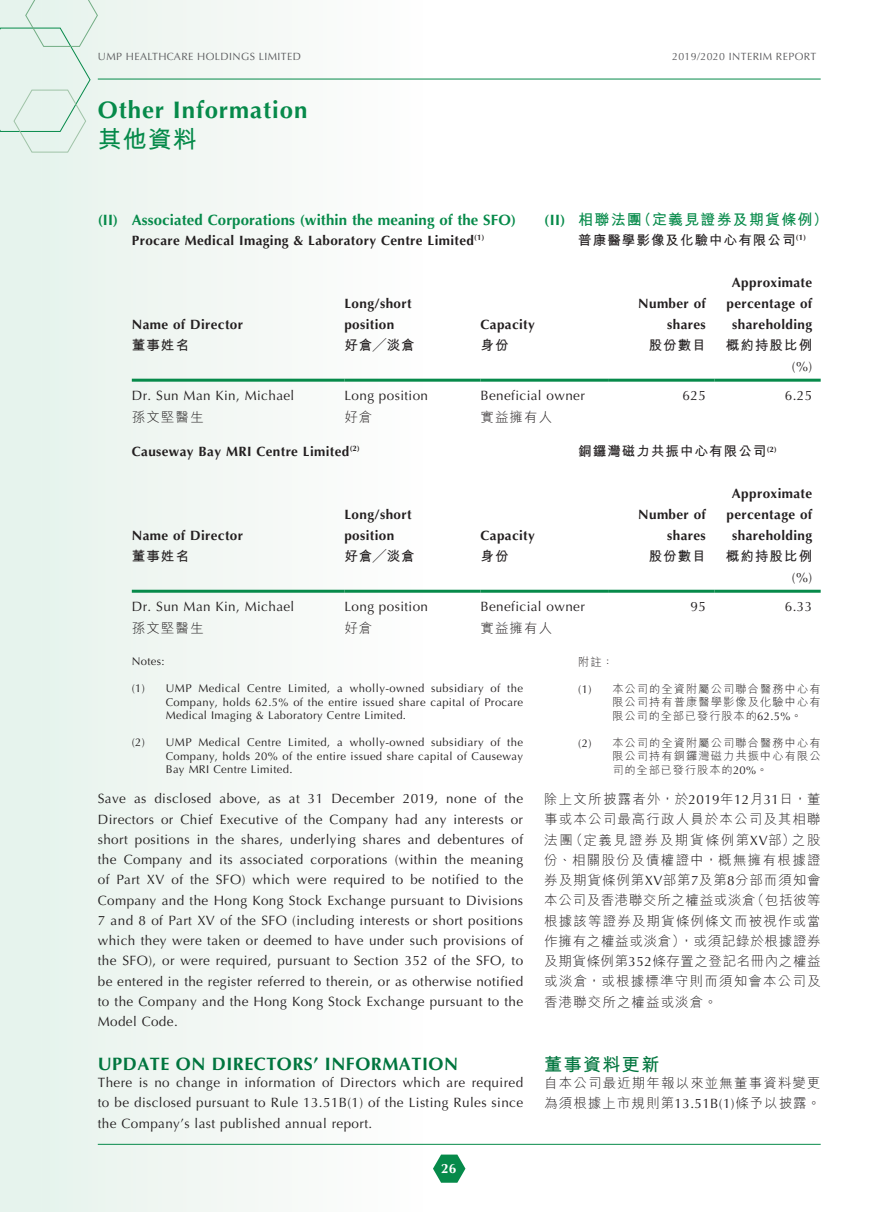
<style>
.page{position:relative;width:893px;height:1212px;background:#fff}
.page>*{position:absolute;margin:0;border:0;box-sizing:border-box;transform-origin:0 0}
.t1{font:700 24px "Optima LT Std";letter-spacing:.04em;color:#068a4a}
.t2{font:700 24px "M Hei HK";color:#068a4a}
._01_H1{font:700 18px "Optima LT Std";letter-spacing:.03em;color:#00753e}
._001_H1_c{font:700 18px "M Hei HK";letter-spacing:.08em;color:#00753e}
._02_H2{font:700 15px "Optima LT Std";letter-spacing:.01em;color:#068a4a}
._002_H2_c{font:700 15px "M Hei HK";letter-spacing:.08em;color:#068a4a}
._00_txt{font:13.5px/20.2px "Optima LT Std";letter-spacing:.03em;color:#231f20;text-align:justify}
._000_txt_c{font:300 13.5px/20.2px "M Hei HK";letter-spacing:.08em;color:#231f20;text-align:justify}
._50_Table_txt{font:700 13.5px "Optima LT Std";letter-spacing:.03em;color:#231f20}
._50_Table_txt-2{font:13.5px "Optima LT Std";letter-spacing:.03em;color:#231f20}
._03_H3{font:700 13.5px "Optima LT Std";letter-spacing:.03em;color:#231f20}
._50_Table_txt-3{font:700 13.5px "M Hei HK";letter-spacing:.08em;color:#231f20}
._003_H3_c{font:700 13.5px "M Hei HK";letter-spacing:.08em;color:#231f20}
._50_Table_txt-4{font:300 13.5px "M Hei HK";letter-spacing:.08em;color:#231f20}
.t3{font:700 13.5px "Optima LT Std";color:#fff}
._06_Notes{font:11.25px/13.5px "Optima LT Std";letter-spacing:.03em;color:#231f20;text-align:justify}
._006_Notes_c{font:300 11.25px/13.5px "M Hei HK";letter-spacing:.095em;color:#231f20;text-align:justify}
.t4{font:10.5px "Optima LT Std";letter-spacing:.04em;color:#5a5a5d}
.s1{font-family:"Optima LT Std"}
.s2{font-family:"Optima LT Std";font-weight:400}
</style>
<div class="page">
<div style="left:0;top:0;width:449px;height:1212px;background:linear-gradient(to right,#e5f2eb,#fffefe)"></div>
<svg style="left:433px;top:1154px;width:32px;height:29px"></svg>
<hr style="left:98px;top:1144px;width:723px;height:1px;background:#068a4a">
<hr style="left:98px;top:79px;width:723px;height:1px;background:#068a4a">
<svg style="left:0;top:0;width:98px;height:153px;background:#e1f0e9"></svg>
<hr style="left:132px;top:379px;width:212px;height:3px;background:#068a4a">
<hr style="left:344px;top:379px;width:136px;height:3px;background:#068a4a">
<hr style="left:480px;top:379px;width:128px;height:3px;background:#068a4a">
<hr style="left:608px;top:379px;width:106px;height:3px;background:#068a4a">
<hr style="left:714px;top:379px;width:107px;height:3px;background:#068a4a">
<hr style="left:132px;top:590px;width:212px;height:3px;background:#068a4a">
<hr style="left:344px;top:590px;width:136px;height:3px;background:#068a4a">
<hr style="left:480px;top:590px;width:128px;height:3px;background:#068a4a">
<hr style="left:608px;top:590px;width:106px;height:3px;background:#068a4a">
<hr style="left:714px;top:590px;width:107px;height:3px;background:#068a4a">
<p class="t4" style="left:98px;top:50px;width:205px">UMP HEALTHCARE HOLDINGS LIMITED</p>
<p class="t4" style="left:672px;top:50px;width:146px">2019/2020 INTERIM REPORT</p>
<h1 class="t1" style="left:98px;top:96px;width:211px">Other Information</h1>
<h1 class="t2" style="left:98px;top:121px;width:100px">其他資料</h1>
<p class="_02_H2" style="left:98px;top:211px;width:420px">(II) Associated Corporations (within the meaning of the SFO)</p>
<p class="_03_H3" style="left:132px;top:232px;width:354px">Procare Medical Imaging &amp; Laboratory Centre Limited<sup>(1)</sup></p>
<p class="_002_H2_c" style="left:544px;top:209px;width:285px"><span class="s1">(II)</span> 相聯法團（定義見證券及期貨條例）</p>
<p class="_003_H3_c" style="left:578px;top:230px;width:229px">普康醫學影像及化驗中心有限公司<sup>(1)</sup></p>
<p class="_50_Table_txt" style="left:132px;top:316px;width:113px">Name of Director</p>
<p class="_50_Table_txt" style="left:344px;top:295px;width:69px">Long/short</p>
<p class="_50_Table_txt" style="left:344px;top:317px;width:51px">position</p>
<p class="_50_Table_txt" style="left:480px;top:316px;width:56px">Capacity</p>
<p class="_50_Table_txt" style="left:638px;top:295px;width:69px">Number of</p>
<p class="_50_Table_txt" style="left:667px;top:316px;width:40px">shares</p>
<p class="_50_Table_txt" style="left:732px;top:274px;width:82px">Approximate</p>
<p class="_50_Table_txt" style="left:726px;top:295px;width:87px">percentage of</p>
<p class="_50_Table_txt" style="left:732px;top:316px;width:81px">shareholding</p>
<p class="_50_Table_txt-3" style="left:132px;top:336px;width:59px">董事姓名</p>
<p class="_50_Table_txt-3" style="left:344px;top:336px;width:72px">好倉╱淡倉</p>
<p class="_50_Table_txt-3" style="left:480px;top:336px;width:30px">身份</p>
<p class="_50_Table_txt-3" style="left:649px;top:336px;width:59px">股份數目</p>
<p class="_50_Table_txt-3" style="left:726px;top:336px;width:88px">概約持股比例</p>
<p class="_50_Table_txt-2" style="left:792px;top:359px;width:22px">(%)</p>
<p class="_50_Table_txt-2" style="left:132px;top:388px;width:164px">Dr. Sun Man Kin, Michael</p>
<p class="_50_Table_txt-2" style="left:344px;top:388px;width:85px">Long position</p>
<p class="_50_Table_txt-2" style="left:480px;top:388px;width:106px">Beneficial owner</p>
<p class="_50_Table_txt-2" style="left:683px;top:388px;width:25px">625</p>
<p class="_50_Table_txt-2" style="left:785px;top:388px;width:29px">6.25</p>
<p class="_50_Table_txt-4" style="left:132px;top:407px;width:73px">孫文堅醫生</p>
<p class="_50_Table_txt-4" style="left:344px;top:407px;width:30px">好倉</p>
<p class="_50_Table_txt-4" style="left:480px;top:407px;width:73px">實益擁有人</p>
<p class="_03_H3" style="left:132px;top:443px;width:229px">Causeway Bay MRI Centre Limited<sup>(2)</sup></p>
<p class="_003_H3_c" style="left:578px;top:441px;width:200px">銅鑼灣磁力共振中心有限公司<sup>(2)</sup></p>
<p class="_50_Table_txt" style="left:132px;top:527px;width:113px">Name of Director</p>
<p class="_50_Table_txt" style="left:344px;top:506px;width:69px">Long/short</p>
<p class="_50_Table_txt" style="left:344px;top:527px;width:51px">position</p>
<p class="_50_Table_txt" style="left:480px;top:527px;width:56px">Capacity</p>
<p class="_50_Table_txt" style="left:638px;top:506px;width:69px">Number of</p>
<p class="_50_Table_txt" style="left:667px;top:527px;width:40px">shares</p>
<p class="_50_Table_txt" style="left:732px;top:485px;width:82px">Approximate</p>
<p class="_50_Table_txt" style="left:726px;top:506px;width:87px">percentage of</p>
<p class="_50_Table_txt" style="left:732px;top:527px;width:81px">shareholding</p>
<p class="_50_Table_txt-3" style="left:132px;top:547px;width:59px">董事姓名</p>
<p class="_50_Table_txt-3" style="left:344px;top:547px;width:72px">好倉╱淡倉</p>
<p class="_50_Table_txt-3" style="left:480px;top:547px;width:30px">身份</p>
<p class="_50_Table_txt-3" style="left:649px;top:547px;width:59px">股份數目</p>
<p class="_50_Table_txt-3" style="left:726px;top:547px;width:88px">概約持股比例</p>
<p class="_50_Table_txt-2" style="left:792px;top:570px;width:22px">(%)</p>
<p class="_50_Table_txt-2" style="left:132px;top:599px;width:164px">Dr. Sun Man Kin, Michael</p>
<p class="_50_Table_txt-2" style="left:344px;top:599px;width:85px">Long position</p>
<p class="_50_Table_txt-2" style="left:480px;top:599px;width:106px">Beneficial owner</p>
<p class="_50_Table_txt-2" style="left:690px;top:599px;width:17px">95</p>
<p class="_50_Table_txt-2" style="left:785px;top:599px;width:29px">6.33</p>
<p class="_50_Table_txt-4" style="left:132px;top:618px;width:73px">孫文堅醫生</p>
<p class="_50_Table_txt-4" style="left:344px;top:618px;width:30px">好倉</p>
<p class="_50_Table_txt-4" style="left:480px;top:618px;width:73px">實益擁有人</p>
<p class="_06_Notes" style="left:132px;top:655px;width:34px">Notes:</p>
<p class="_06_Notes" style="left:166px;top:682px;width:359px;text-indent:-34px">(1) UMP Medical Centre Limited, a wholly-owned subsidiary of the Company, holds 62.5% of the entire issued share capital of Procare Medical Imaging &amp; Laboratory Centre Limited.</p>
<p class="_06_Notes" style="left:166px;top:736px;width:359px;text-indent:-34px">(2) UMP Medical Centre Limited, a wholly-owned subsidiary of the Company, holds 20% of the entire issued share capital of Causeway Bay MRI Centre Limited.</p>
<p class="_00_txt" style="left:98px;top:789px;width:427px">Save as disclosed above, as at 31 December 2019, none of the Directors or Chief Executive of the Company had any interests or short positions in the shares, underlying shares and debentures of the Company and its associated corporations (within the meaning of Part XV of the SFO) which were required to be notified to the Company and the Hong Kong Stock Exchange pursuant to Divisions 7 and 8 of Part XV of the SFO (including interests or short positions which they were taken or deemed to have under such provisions of the SFO), or were required, pursuant to Section 352 of the SFO, to be entered in the register referred to therein, or as otherwise notified to the Company and the Hong Kong Stock Exchange pursuant to the Model Code.</p>
<p class="_01_H1" style="left:98px;top:1054px;width:362px">UPDATE ON DIRECTORS’ INFORMATION</p>
<p class="_00_txt" style="left:98px;top:1072px;width:427px">There is no change in information of Directors which are required to be disclosed pursuant to Rule 13.51B(1) of the Listing Rules since the Company’s last published annual report.</p>
<p class="_006_Notes_c" style="left:578px;top:654px;width:36px">附註：</p>
<p class="_006_Notes_c" style="left:612px;top:681px;width:210px;text-indent:-34px"><span class="s2">(1)</span> 本公司的全資附屬公司聯合醫務中心有限公司持有普康醫學影像及化驗中心有限公司的全部已發行股本的<span class="s2">62.5%</span>。</p>
<p class="_006_Notes_c" style="left:612px;top:735px;width:210px;text-indent:-34px"><span class="s2">(2)</span> 本公司的全資附屬公司聯合醫務中心有限公司持有銅鑼灣磁力共振中心有限公司的全部已發行股本的<span class="s2">20%</span>。</p>
<p class="_000_txt_c" style="left:544px;top:788px;width:278px">除上文所披露者外，於<span class="s2">2019</span>年<span class="s2">12</span>月<span class="s2">31</span>日，董事或本公司最高行政人員於本公司及其相聯法團（定義見證券及期貨條例第<span class="s2">XV</span>部）之股份、相關股份及債權證中，概無擁有根據證券及期貨條例第<span class="s2">XV</span>部第<span class="s2">7</span>及第<span class="s2">8</span>分部而須知會本公司及香港聯交所之權益或淡倉（包括彼等根據該等證券及期貨條例條文而被視作或當作擁有之權益或淡倉），或須記錄於根據證券及期貨條例第<span class="s2">352</span>條存置之登記名冊內之權益或淡倉，或根據標準守則而須知會本公司及香港聯交所之權益或淡倉。</p>
<p class="_001_H1_c" style="left:544px;top:1052px;width:117px">董事資料更新</p>
<p class="_000_txt_c" style="left:544px;top:1072px;width:278px">自本公司最近期年報以來並無董事資料變更為須根據上市規則第<span class="s2">13.51B(1)</span>條予以披露。</p>
<p class="t3" style="left:441px;top:1160px;width:17px">26</p>
</div>
